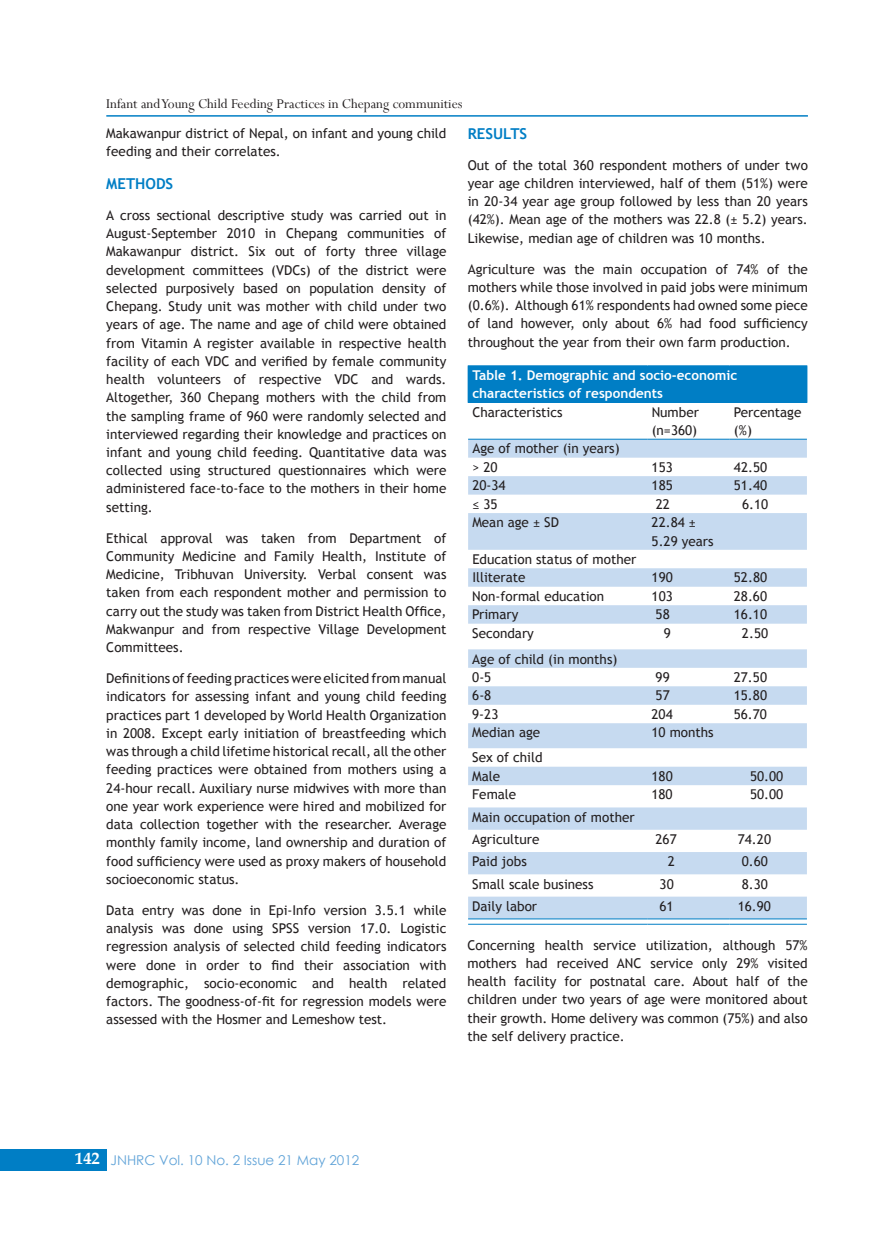
<style>
.page{position:relative;width:893px;height:1234px;background:#fff}
.page>*{position:absolute;margin:0;border:0;box-sizing:border-box;transform-origin:0 0}
.t1{font:15px "Perpetua";color:#231f20}
.maintext{font:700 15px "Trebuchet MS";color:#007ec5}
.maintext-2{font:13.5px/18.1px "Trebuchet MS";color:#231f20;text-align:justify}
.maintext-3{font:700 13.5px/18.3px "Trebuchet MS";color:#fff}
.t2{font:13.5px "Century Gothic";color:#60a3d8}
.s1{font-family:"Book Antiqua";font-weight:700;font-size:16.5px;color:#fff}
</style>
<div class="page">
<hr style="left:106px;top:115px;width:702px;height:2px;background:#007ec5">
<div style="left:0;top:1148px;width:106px;height:21px;background:#007ec5"></div>
<div style="left:468px;top:366px;width:339px;height:36px;background:#007ec5"></div>
<svg style="left:468px;top:440px;width:339px;height:478px;fill:#c6daf0"></svg>
<hr style="left:468px;top:365px;width:179px;height:1px;background:#007ec5">
<hr style="left:647px;top:365px;width:83px;height:1px;background:#007ec5">
<hr style="left:730px;top:365px;width:77px;height:1px;background:#007ec5">
<hr style="left:468px;top:402px;width:179px;height:1px;background:#007ec5">
<hr style="left:647px;top:402px;width:83px;height:1px;background:#007ec5">
<hr style="left:730px;top:402px;width:77px;height:1px;background:#007ec5">
<hr style="left:468px;top:439px;width:179px;height:1px;background:#007ec5">
<hr style="left:647px;top:439px;width:83px;height:1px;background:#007ec5">
<hr style="left:730px;top:439px;width:77px;height:1px;background:#007ec5">
<hr style="left:468px;top:918px;width:179px;height:1px;background:#007ec5">
<hr style="left:647px;top:918px;width:83px;height:1px;background:#007ec5">
<hr style="left:730px;top:918px;width:77px;height:1px;background:#007ec5">
<hr style="left:468px;top:923px;width:179px;height:1px;background:#007ec5">
<hr style="left:647px;top:923px;width:83px;height:1px;background:#007ec5">
<hr style="left:730px;top:923px;width:77px;height:1px;background:#007ec5">
<p class="t1" style="left:106px;top:95px;width:358px">Infant and Young Child Feeding Practices in Chepang communities</p>
<p class="maintext-2" style="left:106px;top:124px;width:342px">Makawanpur district of Nepal, on infant and young child feeding and their correlates.</p>
<p class="maintext" style="left:106px;top:174px;width:69px">METHODS</p>
<p class="maintext-2" style="left:106px;top:206px;width:342px">A cross sectional descriptive study was carried out in August-September 2010 in Chepang communities of Makawanpur district. Six out of forty three village development committees (VDCs) of the district were selected purposively based on population density of Chepang. Study unit was mother with child under two years of age. The name and age of child were obtained from Vitamin A register available in respective health facility of each VDC and verified by female community health volunteers of respective VDC and wards.<br>Altogether, 360 Chepang mothers with the child from the sampling frame of 960 were randomly selected and interviewed regarding their knowledge and practices on infant and young child feeding. Quantitative data was collected using structured questionnaires which were administered face-to-face to the mothers in their home setting.</p>
<p class="maintext-2" style="left:106px;top:529px;width:342px">Ethical approval was taken from Department of Community Medicine and Family Health, Institute of Medicine, Tribhuvan University. Verbal consent was taken from each respondent mother and permission to carry out the study was taken from District Health Office, Makwanpur and from respective Village Development Committees.</p>
<p class="maintext-2" style="left:106px;top:669px;width:342px">Definitions of feeding practices were elicited from manual indicators for assessing infant and young child feeding practices part 1 developed by World Health Organization in 2008. Except early initiation of breastfeeding which was through a child lifetime historical recall, all the other feeding practices were obtained from mothers using a 24-hour recall. Auxiliary nurse midwives with more than one year work experience were hired and mobilized for data collection together with the researcher. Average monthly family income, land ownership and duration of food sufficiency were used as proxy makers of household socioeconomic status.</p>
<p class="maintext-2" style="left:106px;top:900px;width:342px">Data entry was done in Epi-Info version 3.5.1 while analysis was done using SPSS version 17.0. Logistic regression analysis of selected child feeding indicators were done in order to find their association with demographic, socio-economic and health related factors. The goodness-of-fit for regression models were assessed with the Hosmer and Lemeshow test.</p>
<p class="maintext" style="left:468px;top:124px;width:61px">RESULTS</p>
<p class="maintext-2" style="left:468px;top:156px;width:342px">Out of the total 360 respondent mothers of under two year age children interviewed, half of them (51%) were in 20-34 year age group followed by less than 20 years (42%). Mean age of the mothers was 22.8 (± 5.2) years.<br>Likewise, median age of children was 10 months.</p>
<p class="maintext-2" style="left:468px;top:260px;width:342px">Agriculture was the main occupation of 74% of the mothers while those involved in paid jobs were minimum (0.6%). Although 61% respondents had owned some piece of land however, only about 6% had food sufficiency throughout the year from their own farm production.</p>
<p class="maintext-3" style="left:472px;top:366px;width:266px">Table 1. Demographic and socio-economic characteristics of respondents</p>
<p class="maintext-2" style="left:472px;top:403px;width:92px">Characteristics</p>
<p class="maintext-2" style="left:652px;top:403px;width:49px">Number (n=360)</p>
<p class="maintext-2" style="left:734px;top:403px;width:69px">Percentage (%)</p>
<p class="maintext-2" style="left:472px;top:439px;width:149px">Age of mother (in years)</p>
<p class="maintext-2" style="left:472px;top:458px;width:27px">&gt; 20</p>
<p class="maintext-2" style="left:652px;top:458px;width:23px">153</p>
<p class="maintext-2" style="left:734px;top:458px;width:35px">42.50</p>
<p class="maintext-2" style="left:472px;top:476px;width:35px">20-34</p>
<p class="maintext-2" style="left:652px;top:476px;width:23px">185</p>
<p class="maintext-2" style="left:734px;top:476px;width:35px">51.40</p>
<p class="maintext-2" style="left:472px;top:495px;width:27px">≤ 35</p>
<p class="maintext-2" style="left:656px;top:495px;width:16px">22</p>
<p class="maintext-2" style="left:742px;top:495px;width:28px">6.10</p>
<p class="maintext-2" style="left:472px;top:513px;width:88px">Mean age ± SD</p>
<p class="maintext-2" style="left:652px;top:513px;width:64px">22.84 ±<br>5.29 years</p>
<p class="maintext-2" style="left:472px;top:550px;width:166px">Education status of mother</p>
<p class="maintext-2" style="left:472px;top:568px;width:55px">Illiterate</p>
<p class="maintext-2" style="left:652px;top:568px;width:23px">190</p>
<p class="maintext-2" style="left:734px;top:568px;width:35px">52.80</p>
<p class="maintext-2" style="left:472px;top:587px;width:133px">Non-formal education</p>
<p class="maintext-2" style="left:652px;top:587px;width:23px">103</p>
<p class="maintext-2" style="left:734px;top:587px;width:35px">28.60</p>
<p class="maintext-2" style="left:472px;top:605px;width:48px">Primary</p>
<p class="maintext-2" style="left:656px;top:605px;width:16px">58</p>
<p class="maintext-2" style="left:734px;top:605px;width:35px">16.10</p>
<p class="maintext-2" style="left:472px;top:624px;width:63px">Secondary</p>
<p class="maintext-2" style="left:664px;top:624px;width:9px">9</p>
<p class="maintext-2" style="left:742px;top:624px;width:28px">2.50</p>
<p class="maintext-2" style="left:472px;top:649px;width:147px">Age of child (in months)</p>
<p class="maintext-2" style="left:472px;top:668px;width:21px">0-5</p>
<p class="maintext-2" style="left:656px;top:668px;width:16px">99</p>
<p class="maintext-2" style="left:734px;top:668px;width:35px">27.50</p>
<p class="maintext-2" style="left:472px;top:686px;width:21px">6-8</p>
<p class="maintext-2" style="left:656px;top:686px;width:16px">57</p>
<p class="maintext-2" style="left:734px;top:686px;width:35px">15.80</p>
<p class="maintext-2" style="left:472px;top:705px;width:28px">9-23</p>
<p class="maintext-2" style="left:651px;top:705px;width:23px">204</p>
<p class="maintext-2" style="left:734px;top:705px;width:35px">56.70</p>
<p class="maintext-2" style="left:472px;top:723px;width:70px">Median age</p>
<p class="maintext-2" style="left:651px;top:723px;width:64px">10 months</p>
<p class="maintext-2" style="left:472px;top:748px;width:72px">Sex of child</p>
<p class="maintext-2" style="left:472px;top:767px;width:29px">Male</p>
<p class="maintext-2" style="left:651px;top:767px;width:23px">180</p>
<p class="maintext-2" style="left:750px;top:767px;width:35px">50.00</p>
<p class="maintext-2" style="left:472px;top:785px;width:46px">Female</p>
<p class="maintext-2" style="left:651px;top:785px;width:23px">180</p>
<p class="maintext-2" style="left:750px;top:785px;width:35px">50.00</p>
<p class="maintext-2" style="left:472px;top:807px;width:164px">Main occupation of mother</p>
<p class="maintext-2" style="left:472px;top:830px;width:69px">Agriculture</p>
<p class="maintext-2" style="left:655px;top:830px;width:23px">267</p>
<p class="maintext-2" style="left:738px;top:830px;width:35px">74.20</p>
<p class="maintext-2" style="left:472px;top:852px;width:56px">Paid jobs</p>
<p class="maintext-2" style="left:668px;top:852px;width:9px">2</p>
<p class="maintext-2" style="left:742px;top:852px;width:28px">0.60</p>
<p class="maintext-2" style="left:472px;top:874px;width:123px">Small scale business</p>
<p class="maintext-2" style="left:660px;top:874px;width:16px">30</p>
<p class="maintext-2" style="left:742px;top:874px;width:28px">8.30</p>
<p class="maintext-2" style="left:472px;top:896px;width:67px">Daily labor</p>
<p class="maintext-2" style="left:660px;top:896px;width:16px">61</p>
<p class="maintext-2" style="left:738px;top:896px;width:35px">16.90</p>
<p class="maintext-2" style="left:467px;top:935px;width:342px">Concerning health service utilization, although 57% mothers had received ANC service only 29% visited health facility for postnatal care. About half of the children under two years of age were monitored about their growth. Home delivery was common (75%) and also the self delivery practice.</p>
<p class="t2" style="left:75px;top:1150px;width:286px"><span class="s1">142</span> JNHRC Vol. 10 No. 2 Issue 21 May 2012</p>
</div>
